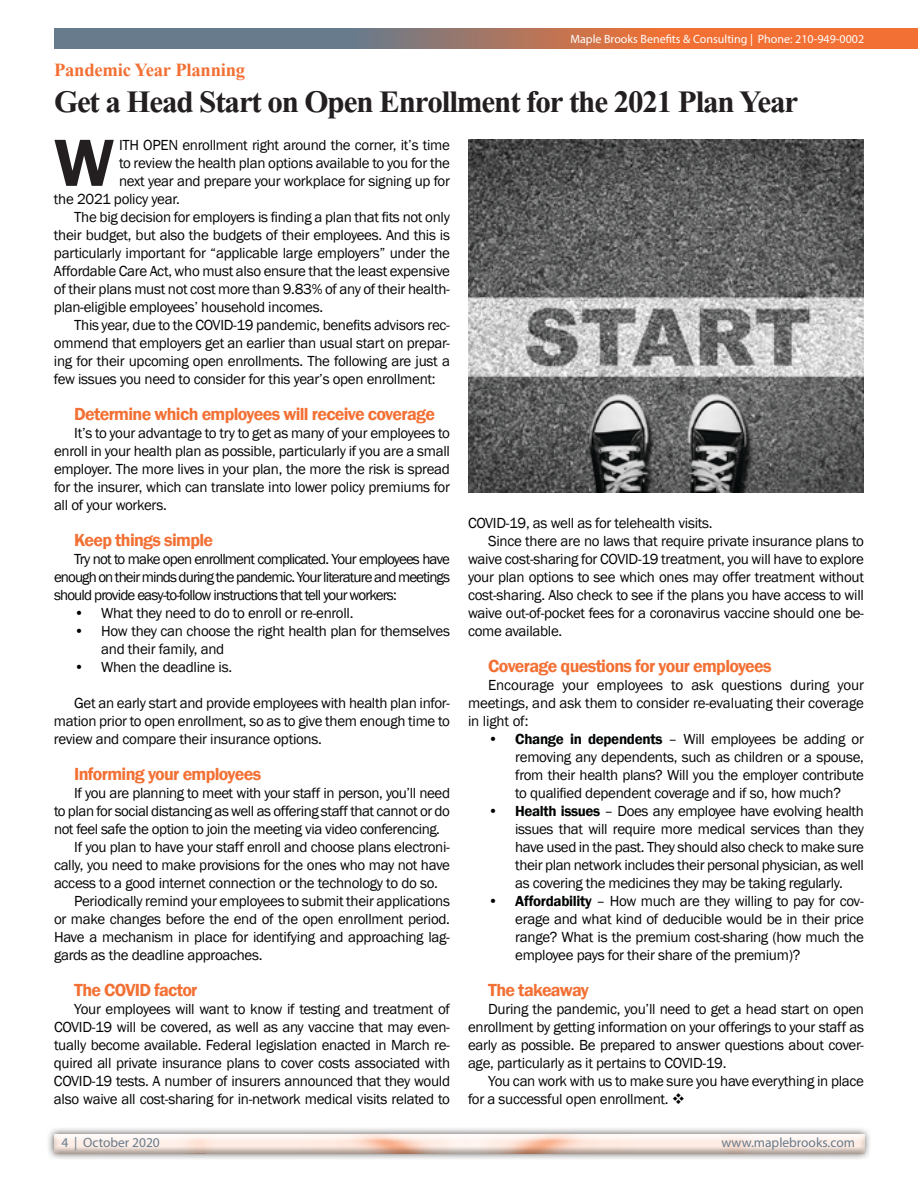
<style>
.page{position:relative;width:918px;height:1188px;background:#fff}
.page>*{position:absolute;margin:0;border:0;box-sizing:border-box;transform-origin:0 0}
.t1{font:600 69px "Franklin Gothic";color:#231f20}
.t2{font:700 37.5px "Shonar Bangla";letter-spacing:-.03em;color:#231f20}
.t3{font:700 22.5px "Shonar Bangla";letter-spacing:-.01em;color:#f37034}
.t4{font:600 18px "Franklin Gothic";letter-spacing:-.04em;color:#f37034}
.t5{font:15px/18px "Franklin Gothic";letter-spacing:-.02em;color:#020304;text-align:justify}
.t6{font:13.5px "Myriad Pro";color:#667b8d}
.t7{font:12px "Myriad Pro";color:#fff}
.s1{font-weight:600}
</style>
<div class="page">
<div style="left:46px;top:1126px;width:826px;height:35px;background:#231f20;opacity:.75"></div>
<div style="left:51px;top:1134px;width:813px;height:7px;background:#fff;opacity:.75"></div>
<div style="left:51px;top:1136px;width:813px;height:19px;background:#7f7e7a;opacity:.75"></div>
<svg style="left:54px;top:28px;width:864px;height:21px;background:#a97562"></svg>
<img style="left:468px;top:139px;width:396px;height:353px">
<p class="t7" style="left:570px;top:31px;width:295px">Maple Brooks Benefits &amp; Consulting | Phone: 210-949-0002</p>
<h3 class="t3" style="left:54px;top:57px;width:193px">Pandemic Year Planning</h3>
<h2 class="t2" style="left:54px;top:81px;width:746px">Get a Head Start on Open Enrollment for the 2021 Plan Year</h2>
<h1 class="t1" style="left:54px;top:120px;width:62px">W</h1>
<p class="t5" style="left:119px;top:136px;width:332px">ITH OPEN enrollment right around the corner, it’s time</p>
<p class="t5" style="left:119px;top:154px;width:332px">to review the health plan options available to you for the</p>
<p class="t5" style="left:119px;top:172px;width:333px">next year and prepare your workplace for signing up for</p>
<p class="t5" style="left:54px;top:190px;width:127px">the 2021 policy year.</p>
<p class="t5" style="left:74px;top:208px;width:377px">The big decision for employers is finding a plan that fits not only</p>
<p class="t5" style="left:54px;top:226px;width:398px">their budget, but also the budgets of their employees. And this is</p>
<p class="t5" style="left:54px;top:244px;width:398px">particularly important for “applicable large employers” under the</p>
<p class="t5" style="left:54px;top:262px;width:398px">Affordable Care Act, who must also ensure that the least expensive</p>
<p class="t5" style="left:54px;top:280px;width:397px">of their plans must not cost more than 9.83% of any of their health-</p>
<p class="t5" style="left:54px;top:298px;width:271px">plan-eligible employees’ household incomes.</p>
<p class="t5" style="left:74px;top:316px;width:377px">This year, due to the COVID-19 pandemic, benefits advisors rec-</p>
<p class="t5" style="left:54px;top:334px;width:397px">ommend that employers get an earlier than usual start on prepar-</p>
<p class="t5" style="left:54px;top:352px;width:397px">ing for their upcoming open enrollments. The following are just a</p>
<p class="t5" style="left:54px;top:370px;width:383px">few issues you need to consider for this year’s open enrollment:</p>
<p class="t4" style="left:74px;top:403px;width:362px">Determine which employees will receive coverage</p>
<p class="t5" style="left:54px;top:424px;width:398px;text-indent:20px">It’s to your advantage to try to get as many of your employees to enroll in your health plan as possible, particularly if you are a small employer. The more lives in your plan, the more the risk is spread for the insurer, which can translate into lower policy premiums for all of your workers.</p>
<p class="t4" style="left:74px;top:529px;width:140px">Keep things simple</p>
<p class="t5" style="left:54px;top:550px;width:398px;text-indent:20px">Try not to make open enrollment complicated. Your employees have enough on their minds during the pandemic. Your literature and meetings should provide easy-to-follow instructions that tell your workers:</p>
<p class="t5" style="left:74px;top:604px;width:281px">• What they need to do to enroll or re-enroll.</p>
<p class="t5" style="left:101px;top:622px;width:350px;text-indent:-27px">• How they can choose the right health plan for themselves and their family, and</p>
<p class="t5" style="left:74px;top:658px;width:159px">• When the deadline is.</p>
<p class="t5" style="left:54px;top:694px;width:398px;text-indent:20px">Get an early start and provide employees with health plan infor&shy;mation prior to open enrollment, so as to give them enough time to review and compare their insurance options.</p>
<p class="t4" style="left:74px;top:763px;width:188px">Informing your employees</p>
<p class="t5" style="left:74px;top:784px;width:377px">If you are planning to meet with your staff in person, you’ll need</p>
<p class="t5" style="left:54px;top:802px;width:398px">to plan for social distancing as well as offering staff that cannot or do</p>
<p class="t5" style="left:54px;top:820px;width:388px">not feel safe the option to join the meeting via video conferencing.</p>
<p class="t5" style="left:74px;top:838px;width:377px">If you plan to have your staff enroll and choose plans electroni-</p>
<p class="t5" style="left:54px;top:856px;width:398px">cally, you need to make provisions for the ones who may not have</p>
<p class="t5" style="left:54px;top:874px;width:385px">access to a good internet connection or the technology to do so.</p>
<p class="t5" style="left:74px;top:892px;width:377px">Periodically remind your employees to submit their applications</p>
<p class="t5" style="left:54px;top:910px;width:398px">or make changes before the end of the open enrollment period.</p>
<p class="t5" style="left:54px;top:928px;width:398px">Have a mechanism in place for identifying and approaching lag-</p>
<p class="t5" style="left:54px;top:946px;width:210px">gards as the deadline approaches.</p>
<p class="t4" style="left:74px;top:979px;width:125px">The COVID factor</p>
<p class="t5" style="left:54px;top:1000px;width:398px;text-indent:20px">Your employees will want to know if testing and treatment of COVID-19 will be covered, as well as any vaccine that may even&shy;tually become available. Federal legislation enacted in March re&shy;quired all private insurance plans to cover costs associated with COVID-19 tests. A number of insurers announced that they would also waive all cost-sharing for in-network medical visits related to</p>
<p class="t5" style="left:468px;top:514px;width:246px">COVID-19, as well as for telehealth visits.</p>
<p class="t5" style="left:488px;top:532px;width:377px">Since there are no laws that require private insurance plans to</p>
<p class="t5" style="left:468px;top:550px;width:398px">waive cost-sharing for COVID-19 treatment, you will have to explore</p>
<p class="t5" style="left:468px;top:568px;width:398px">your plan options to see which ones may offer treatment without</p>
<p class="t5" style="left:468px;top:586px;width:397px">cost-sharing. Also check to see if the plans you have access to will</p>
<p class="t5" style="left:468px;top:604px;width:397px">waive out-of-pocket fees for a coronavirus vaccine should one be-</p>
<p class="t5" style="left:468px;top:622px;width:96px">come available.</p>
<p class="t4" style="left:488px;top:655px;width:285px">Coverage questions for your employees</p>
<p class="t5" style="left:468px;top:676px;width:398px;text-indent:20px">Encourage your employees to ask questions during your meetings, and ask them to consider re-evaluating their coverage in light of:</p>
<p class="t5" style="left:515px;top:730px;width:350px;text-indent:-27px"><span class="s1">• Change in dependents</span> – Will employees be adding or removing any dependents, such as children or a spouse, from their health plans? Will you the employer contribute to qualified dependent coverage and if so, how much?</p>
<p class="t5" style="left:515px;top:802px;width:350px;text-indent:-27px"><span class="s1">• Health issues</span> – Does any employee have evolving health issues that will require more medical services than they have used in the past. They should also check to make sure their plan network includes their personal physician, as well as covering the medicines they may be taking regularly.</p>
<p class="t5" style="left:515px;top:892px;width:350px;text-indent:-27px"><span class="s1">• Affordability</span> – How much are they willing to pay for cov&shy;erage and what kind of deducible would be in their price range? What is the premium cost-sharing (how much the employee pays for their share of the premium)?</p>
<p class="t4" style="left:488px;top:979px;width:102px">The takeaway</p>
<p class="t5" style="left:468px;top:1000px;width:398px;text-indent:20px">During the pandemic, you’ll need to get a head start on open enrollment by getting information on your offerings to your staff as early as possible. Be prepared to answer questions about cover&shy;age, particularly as it pertains to COVID-19.</p>
<p class="t5" style="left:468px;top:1072px;width:398px;text-indent:20px">You can work with us to make sure you have everything in place for a successful open enrollment. ❖</p>
<p class="t6" style="left:62px;top:1134px;width:100px">4 | October 2020</p>
<p class="t6" style="left:721px;top:1134px;width:135px">www.maplebrooks.com</p>
</div>
